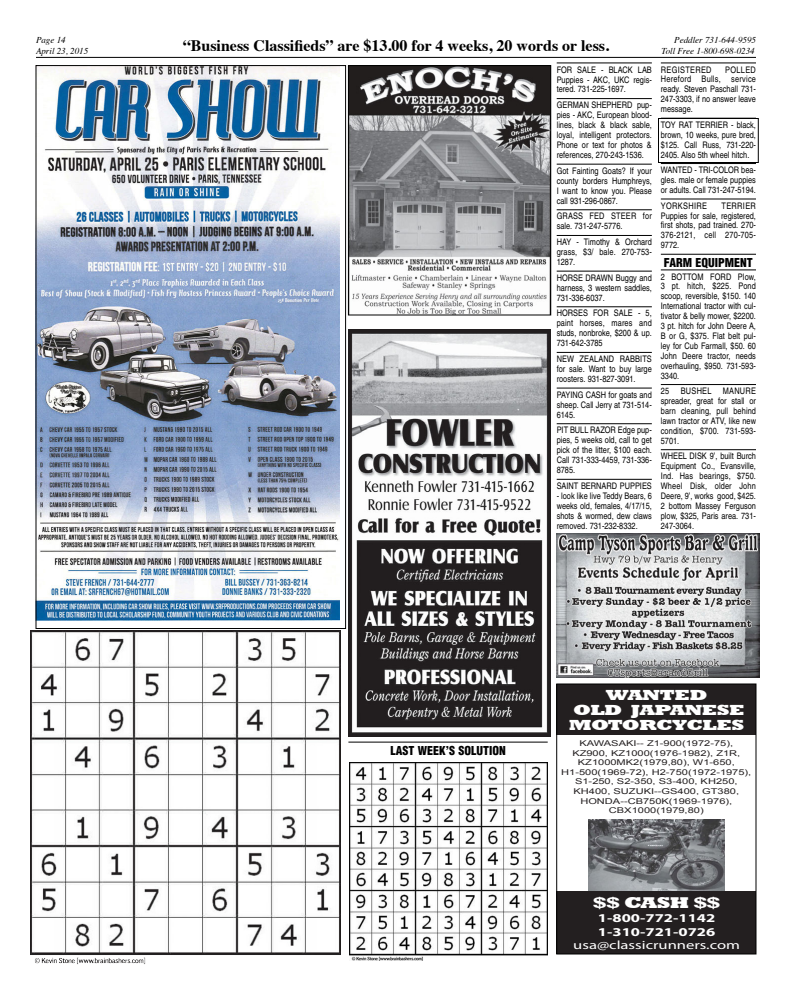
<style>
.page{position:relative;width:792px;height:990px;background:#fff}
.page>*{position:absolute;margin:0;border:0;box-sizing:border-box;transform-origin:0 0}
.t1{font:700 16px "Times";color:#000}
.t2{font:800 16px "Rockwell";color:#fff;scale:1.38 1}
.t3{font:800 15px/15px "Rockwell";letter-spacing:-.03em;color:#fff;text-align:center;scale:1.38 1}
.t4{font:900 condensed 12px "Helvetica";color:#000}
.t5{font:700 12px/14.4px "Myriad Pro";color:#fff;scale:1.38 1}
.t6{font:12px "Myriad Pro";color:#fff;scale:1.38 1}
.Plain{font:condensed 9px/10px "Helvetica";color:#000;text-align:justify}
.t7{font:italic 9px "Times";color:#000}
.Plain-2{font:condensed 9px "Helvetica";letter-spacing:.035em;color:#000}
.t8{font:8px/9.6px "Arial";color:#231f20;text-align:center;scale:1.38 1}
</style>
<div class="page">
<hr style="left:36px;top:57px;width:720px;height:1px;background:#000">
<img style="left:31px;top:631px;width:310px;height:334px">
<img style="left:349px;top:762px;width:198px;height:199px">
<hr style="left:348px;top:742px;width:200px;height:1px;background:#000">
<img style="left:38px;top:67px;width:301px;height:554px">
<img style="left:348px;top:329px;width:203px;height:407px">
<div style="left:557px;top:889px;width:199px;height:65px;background:#231f20"></div>
<div style="left:557px;top:684px;width:199px;height:52px;background:#231f20"></div>
<div style="left:557px;top:736px;width:199px;height:155px;background:#fff"></div>
<img style="left:588px;top:820px;width:137px;height:71px">
<div style="left:556px;top:684px;width:200px;height:270px;border:1px solid #000"></div>
<img style="left:350px;top:67px;width:199px;height:247px">
<div style="left:348px;top:65px;width:203px;height:251px;border:1px solid #000"></div>
<img style="left:557px;top:534px;width:202px;height:144px">
<hr style="left:557px;top:63px;width:95px;height:1px;background:#000">
<hr style="left:557px;top:98px;width:95px;height:1px;background:#000">
<hr style="left:557px;top:164px;width:95px;height:1px;background:#000">
<hr style="left:557px;top:210px;width:95px;height:1px;background:#000">
<hr style="left:557px;top:235px;width:95px;height:1px;background:#000">
<hr style="left:557px;top:271px;width:95px;height:1px;background:#000">
<hr style="left:557px;top:307px;width:95px;height:1px;background:#000">
<hr style="left:557px;top:352px;width:95px;height:1px;background:#000">
<hr style="left:557px;top:388px;width:95px;height:1px;background:#000">
<hr style="left:557px;top:423px;width:95px;height:1px;background:#000">
<hr style="left:557px;top:479px;width:95px;height:1px;background:#000">
<hr style="left:661px;top:63px;width:95px;height:1px;background:#000">
<hr style="left:661px;top:163px;width:95px;height:1px;background:#000">
<hr style="left:661px;top:199px;width:95px;height:1px;background:#000">
<hr style="left:661px;top:254px;width:95px;height:1px;background:#000">
<hr style="left:661px;top:270px;width:95px;height:1px;background:#000">
<hr style="left:661px;top:384px;width:95px;height:1px;background:#000">
<hr style="left:661px;top:449px;width:95px;height:1px;background:#000">
<div style="left:658px;top:118px;width:101px;height:45px;border:1px solid #000"></div>
<p class="t7" style="left:36px;top:32px;width:31px">Page 14</p>
<p class="t7" style="left:674px;top:32px;width:83px">Peddler 731-644-9595</p>
<p class="t7" style="left:36px;top:43px;width:54px">April 23, 2015</p>
<p class="t1" style="left:183px;top:30px;width:428px">“Business Classifieds” are $13.00 for 4 weeks, 20 words or less.</p>
<p class="t7" style="left:662px;top:43px;width:95px">Toll Free 1-800-698-0234</p>
<p class="Plain" style="left:557px;top:64px;width:97px">FOR SALE - BLACK LAB Puppies - AKC, UKC regis&shy;tered. 731-225-1697.</p>
<p class="Plain" style="left:557px;top:100px;width:97px">GERMAN SHEPHERD pup&shy;pies - AKC, European blood&shy;lines, black &amp; black sable, loyal, intelligent protectors.<br>Phone or text for photos &amp; references, 270-243-1536.</p>
<p class="Plain" style="left:557px;top:166px;width:97px">Got Fainting Goats? If your county borders Humphreys, I want to know you. Please call 931-296-0867.</p>
<p class="Plain" style="left:557px;top:211px;width:97px">GRASS FED STEER for sale. 731-247-5776.</p>
<p class="Plain" style="left:557px;top:237px;width:97px">HAY - Timothy &amp; Orchard grass, $3/ bale. 270-753- 1287.</p>
<p class="Plain" style="left:557px;top:273px;width:97px">HORSE DRAWN Buggy and harness, 3 western saddles, 731-336-6037.</p>
<p class="Plain" style="left:557px;top:308px;width:97px">HORSES FOR SALE - 5, paint horses, mares and studs, nonbroke, $200 &amp; up.<br>731-642-3785</p>
<p class="Plain" style="left:557px;top:354px;width:97px">NEW ZEALAND RABBITS for sale. Want to buy large roosters. 931-827-3091.</p>
<p class="Plain" style="left:557px;top:389px;width:97px">PAYING CASH for goats and sheep. Call Jerry at 731-514- 6145.</p>
<p class="Plain" style="left:557px;top:425px;width:97px">PIT BULL RAZOR Edge pup&shy;pies, 5 weeks old, call to get pick of the litter, $100 each.<br>Call 731-333-4459, 731-336- 8785.</p>
<p class="Plain" style="left:557px;top:481px;width:97px">SAINT BERNARD PUPPIES</p>
<p class="Plain" style="left:557px;top:491px;width:97px">- look like live Teddy Bears, 6 weeks old, females, 4/17/15, shots &amp; wormed, dew claws removed. 731-232-8332.</p>
<p class="Plain" style="left:661px;top:64px;width:97px;text-indent:64px">POLLED Hereford Bulls, service ready. Steven Paschall 731- 247-3303, if no answer leave message.</p>
<p class="Plain" style="left:661px;top:120px;width:97px">TOY RAT TERRIER - black, brown, 10 weeks, pure bred, $125. Call Russ, 731-220- 2405. Also 5th wheel hitch.</p>
<p class="Plain" style="left:661px;top:165px;width:97px">WANTED - TRI-COLOR bea&shy;gles. male or female puppies or adults. Call 731-247-5194.</p>
<p class="Plain-2" style="left:661px;top:200px;width:48px">YORKSHIRE</p>
<p class="Plain-2" style="left:661px;top:64px;width:52px">REGISTERED</p>
<p class="Plain" style="left:661px;top:200px;width:97px;text-indent:61px">TERRIER Puppies for sale, registered, first shots, pad trained. 270- 376-2121, cell 270-705- 9772.</p>
<p class="t4" style="left:664px;top:255px;width:90px">FARM EQUIPMENT</p>
<p class="Plain" style="left:661px;top:271px;width:97px">2 BOTTOM FORD Plow, 3 pt. hitch, $225. Pond scoop, reversible, $150. 140<br>International tractor with cul&shy;tivator &amp; belly mower, $2200.<br>3 pt. hitch for John Deere A, B or G, $375. Flat belt pul&shy;ley for Cub Farmall, $50. 60<br>John Deere tractor, needs overhauling, $950. 731-593- 3340.</p>
<p class="Plain" style="left:661px;top:386px;width:10px">25</p>
<p class="Plain" style="left:661px;top:386px;width:97px;text-indent:20px">BUSHEL MANURE spreader, great for stall or barn cleaning, pull behind lawn tractor or ATV, like new condition, $700. 731-593- 5701.</p>
<p class="Plain" style="left:661px;top:451px;width:97px">WHEEL DISK 9’, built Burch Equipment Co., Evansville, Ind. Has bearings, $750.<br>Wheel Disk, older John Deere, 9’, works good, $425.<br>2 bottom Massey Ferguson plow, $325, Paris area. 731- 247-3064.</p>
<p class="t4" style="left:390px;top:743px;width:117px">LAST WEEK’S SOLUTION</p>
<p class="t3" style="left:569px;top:688px;width:129px">WANTED<br>OLD JAPANESE<br>MOTORCYCLES</p>
<p class="t8" style="left:561px;top:738px;width:139px">KAWASAKI-- Z1-900(1972-75),<br>KZ900, KZ1000(1976-1982), Z1R,<br>KZ1000MK2(1979,80), W1-650,<br>H1-500(1969-72), H2-750(1972-1975),<br>S1-250, S2-350, S3-400, KH250,<br>KH400, SUZUKI--GS400, GT380,<br>HONDA--CB750K(1969-1976),<br>CBX1000(1979,80)</p>
<p class="t2" style="left:593px;top:893px;width:94px">$$ CASH $$</p>
<p class="t5" style="left:598px;top:910px;width:87px">1-800-772-1142<br>1-310-721-0726</p>
<p class="t6" style="left:573px;top:937px;width:122px">usa@classicrunners.com</p>
</div>
